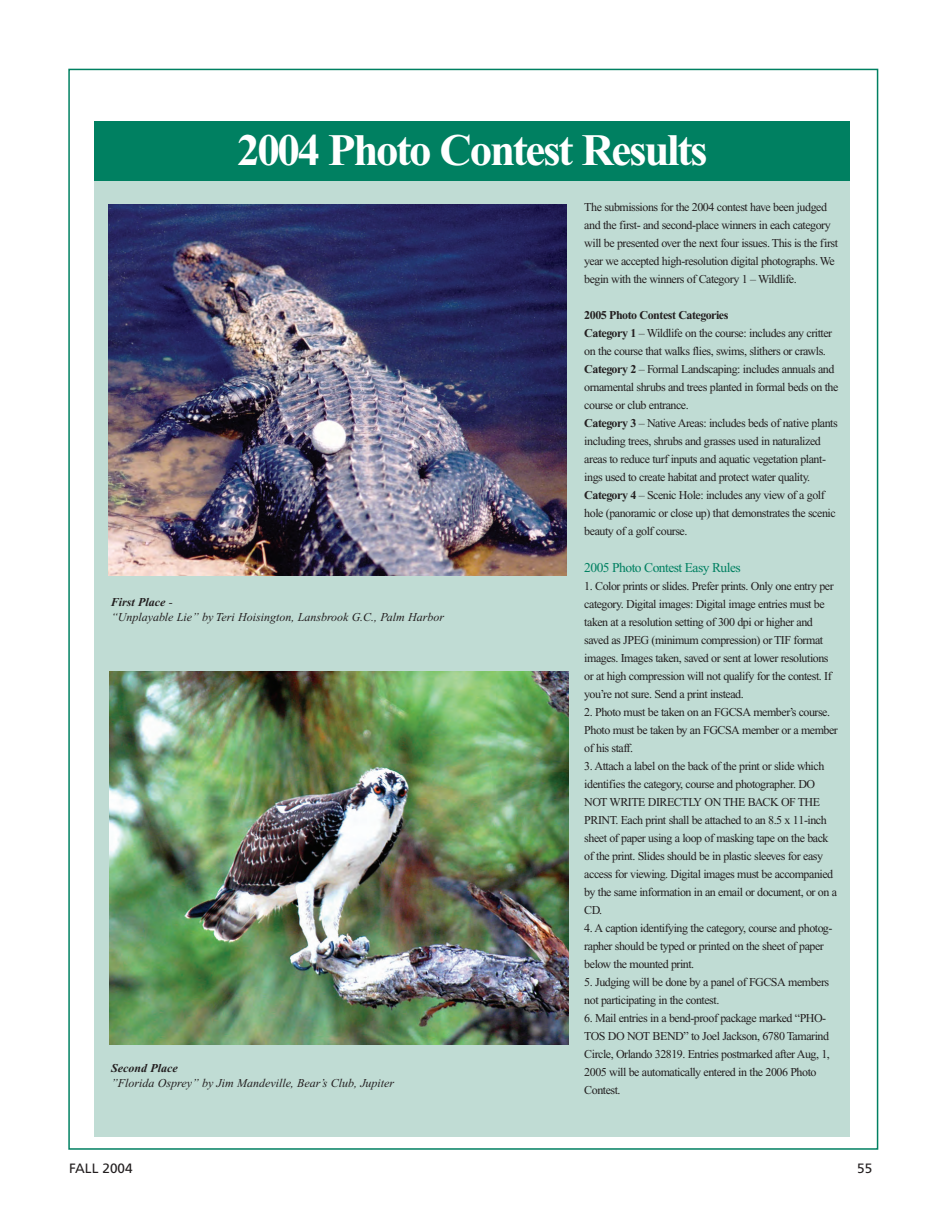
<style>
.page{position:relative;width:945px;height:1215px;background:#fff}
.page>*{position:absolute;margin:0;border:0;box-sizing:border-box;transform-origin:0 0}
.t1{font:700 45px "Times New Roman";letter-spacing:-.05em;color:#fff}
.t2{font:13.5px "Times New Roman";letter-spacing:-.04em;color:#008061}
.t3{font:13.5px "Frutiger";color:#231f20}
.t4{font:12px/18px "Times New Roman";letter-spacing:-.04em;color:#231f20}
.t5{font:italic 12px/15px "Times New Roman";color:#231f20}
.t6{font:italic 700 12px "Times New Roman";color:#231f20}
.s1{font-weight:700}
</style>
<div class="page">
<div style="left:94px;top:133px;width:756px;height:1004px;background:#c0dcd4"></div>
<div style="left:94px;top:122px;width:756px;height:59px;background:#008061"></div>
<img style="left:108px;top:204px;width:459px;height:372px">
<img style="left:110px;top:671px;width:459px;height:374px">
<h1 class="t1" style="left:237px;top:134px;width:472px">2004 Photo Contest Results</h1>
<p class="t5" style="left:111px;top:595px;width:334px"><span class="s1">First Place</span> -<br>“Unplayable Lie” by Teri Hoisington, Lansbrook G.C., Palm Harbor</p>
<p class="t6" style="left:111px;top:1064px;width:68px">Second Place</p>
<p class="t5" style="left:111px;top:1076px;width:284px">”Florida Osprey” by Jim Mandeville, Bear’s Club, Jupiter</p>
<p class="t4" style="left:584px;top:200px;width:255px">The submissions for the 2004 contest have been judged and the first- and second-place winners in each category will be presented over the next four issues. This is the first year we accepted high-resolution digital photographs. We begin with the winners of Category 1 – Wildlife.</p>
<p class="t4" style="left:584px;top:308px;width:256px"><span class="s1">2005 Photo Contest Categories<br>Category 1</span> – Wildlife on the course: includes any critter on the course that walks flies, swims, slithers or crawls.<br><span class="s1">Category 2</span> – Formal Landscaping: includes annuals and ornamental shrubs and trees planted in formal beds on the course or club entrance.<br><span class="s1">Category 3</span> – Native Areas: includes beds of native plants including trees, shrubs and grasses used in naturalized areas to reduce turf inputs and aquatic vegetation plant&shy;ings used to create habitat and protect water quality.<br><span class="s1">Category 4</span> – Scenic Hole: includes any view of a golf hole (panoramic or close up) that demonstrates the scenic beauty of a golf course.</p>
<p class="t2" style="left:584px;top:562px;width:158px">2005 Photo Contest Easy Rules</p>
<p class="t4" style="left:584px;top:578px;width:251px">1. Color prints or slides. Prefer prints. Only one entry per category. Digital images: Digital image entries must be taken at a resolution setting of 300 dpi or higher and saved as JPEG (minimum compression) or TIF format images. Images taken, saved or sent at lower resolutions or at high compression will not qualify for the contest. If you’re not sure. Send a print instead.</p>
<p class="t4" style="left:584px;top:704px;width:255px">2. Photo must be taken on an FGCSA member’s course.<br>Photo must be taken by an FGCSA member or a member of his staff.</p>
<p class="t4" style="left:584px;top:758px;width:254px">3. Attach a label on the back of the print or slide which identifies the category, course and photographer. DO NOT WRITE DIRECTLY ON THE BACK OF THE PRINT. Each print shall be attached to an 8.5 x 11-inch sheet of paper using a loop of masking tape on the back of the print. Slides should be in plastic sleeves for easy access for viewing. Digital images must be accompanied by the same information in an email or document, or on a CD.</p>
<p class="t4" style="left:584px;top:920px;width:250px">4. A caption identifying the category, course and photog&shy;rapher should be typed or printed on the sheet of paper below the mounted print.</p>
<p class="t4" style="left:584px;top:974px;width:246px">5. Judging will be done by a panel of FGCSA members not participating in the contest.</p>
<p class="t4" style="left:584px;top:1010px;width:247px">6. Mail entries in a bend-proof package marked “PHO-TOS DO NOT BEND” to Joel Jackson, 6780 Tamarind Circle, Orlando 32819. Entries postmarked after Aug, 1, 2005 will be automatically entered in the 2006 Photo Contest.</p>
<p class="t3" style="left:69px;top:1162px;width:65px">FALL 2004</p>
<p class="t3" style="left:857px;top:1162px;width:17px">55</p>
</div>
